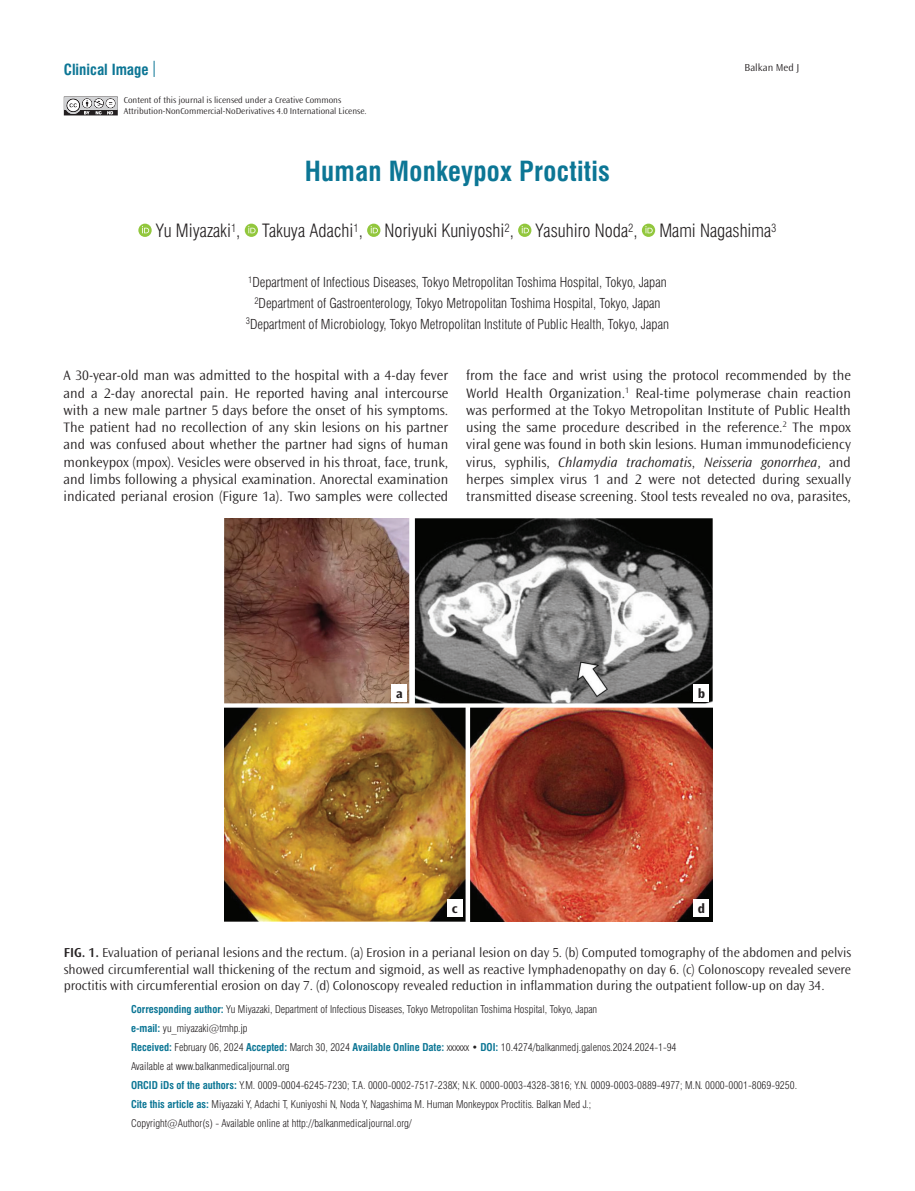
<style>
.page{position:relative;width:915px;height:1191px;background:#fff}
.page>*{position:absolute;margin:0;border:0;box-sizing:border-box;transform-origin:0 0}
.t1{font:27px "Swiss Condensed Bold Tr";letter-spacing:.01em;color:#0c7695}
.t2{font:18px "Swiss Condensed Light Tr";color:#231f20}
.t3{font:15px "Swiss Condensed Bold Tr";color:#0c7695}
.t4{font:300 14.25px/17.2px "Ocean Sans Std";color:#231f20;text-align:justify}
.t5{font:300 13.5px/16.5px "Ocean Sans Std";color:#231f20;text-align:justify}
.t6{font:13.5px/20.7px "Swiss Condensed Light Tr";color:#231f20;text-align:center}
.t7{font:700 13.5px "Ocean Sans Std";color:#231f20}
.t8{font:10.5px/18.9px "Swiss Condensed Light Tr";color:#231f20}
.t9{font:300 10.5px "Ocean Sans Std";color:#231f20}
.t10{font:300 9px/10.5px "Ocean Sans Std";color:#231f20}
.s1{font-style:italic}
.s2{font-weight:600}
.s3{font-family:"Swiss Condensed Bold Tr";color:#0c7695}
</style>
<div class="page">
<svg style="left:154px;top:61px;width:1px;height:16px"></svg>
<svg style="left:64px;top:97px;width:54px;height:18px"></svg>
<svg style="left:138px;top:224px;width:14px;height:13px"></svg>
<svg style="left:142px;top:226px;width:7px;height:7px"></svg>
<svg style="left:245px;top:224px;width:13px;height:13px"></svg>
<svg style="left:248px;top:226px;width:7px;height:7px"></svg>
<svg style="left:367px;top:224px;width:13px;height:13px"></svg>
<svg style="left:370px;top:226px;width:8px;height:7px"></svg>
<svg style="left:518px;top:224px;width:13px;height:13px"></svg>
<svg style="left:521px;top:226px;width:7px;height:7px"></svg>
<svg style="left:641px;top:224px;width:14px;height:13px"></svg>
<svg style="left:645px;top:226px;width:7px;height:7px"></svg>
<img style="left:224px;top:519px;width:487px;height:402px">
<div style="left:391px;top:684px;width:16px;height:18px;background:#fff"></div>
<div style="left:446px;top:899px;width:16px;height:18px;background:#fff"></div>
<div style="left:693px;top:684px;width:16px;height:18px;background:#fff"></div>
<div style="left:693px;top:899px;width:16px;height:18px;background:#fff"></div>
<p class="t3" style="left:64px;top:61px;width:86px">Clinical Image</p>
<p class="t10" style="left:124px;top:95px;width:244px">Content of this journal is licensed under a Creative Commons<br>Attribution-NonCommercial-NoDerivatives 4.0 International License.</p>
<h1 class="t1" style="left:305px;top:155px;width:307px">Human Monkeypox Proctitis</h1>
<p class="t9" style="left:744px;top:62px;width:56px">Balkan Med J</p>
<p class="t2" style="left:156px;top:219px;width:622px">Yu Miyazaki<sup>1</sup>, Takuya Adachi<sup>1</sup>, Noriyuki Kuniyoshi<sup>2</sup>, Yasuhiro Noda<sup>2</sup>, Mami Nagashima<sup>3</sup></p>
<p class="t6" style="left:246px;top:272px;width:424px"><sup>1</sup>Department of Infectious Diseases, Tokyo Metropolitan Toshima Hospital, Tokyo, Japan<br><sup>2</sup>Department of Gastroenterology, Tokyo Metropolitan Toshima Hospital, Tokyo, Japan<br><sup>3</sup>Department of Microbiology, Tokyo Metropolitan Institute of Public Health, Tokyo, Japan</p>
<p class="t4" style="left:64px;top:367px;width:386px">A 30-year-old man was admitted to the hospital with a 4-day fever and a 2-day anorectal pain. He reported having anal intercourse with a new male partner 5 days before the onset of his symptoms.<br>The patient had no recollection of any skin lesions on his partner and was confused about whether the partner had signs of human monkeypox (mpox). Vesicles were observed in his throat, face, trunk, and limbs following a physical examination. Anorectal examination indicated perianal erosion (Figure 1a). Two samples were collected</p>
<p class="t4" style="left:466px;top:367px;width:386px">from the face and wrist using the protocol recommended by the World Health Organization.<sup>1</sup> Real-time polymerase chain reaction was performed at the Tokyo Metropolitan Institute of Public Health using the same procedure described in the reference.<sup>2</sup> The mpox viral gene was found in both skin lesions. Human immunodeficiency virus, syphilis, <span class="s1">Chlamydia trachomatis</span>, <span class="s1">Neisseria gonorrhea</span>, and herpes simplex virus 1 and 2 were not detected during sexually transmitted disease screening. Stool tests revealed no ova, parasites,</p>
<p class="t7" style="left:396px;top:686px;width:8px">a</p>
<p class="t7" style="left:451px;top:901px;width:7px">c</p>
<p class="t7" style="left:697px;top:686px;width:9px">b</p>
<p class="t7" style="left:697px;top:901px;width:9px">d</p>
<p class="t5" style="left:64px;top:944px;width:788px"><span class="s2">FIG. 1.</span> Evaluation of perianal lesions and the rectum. (a) Erosion in a perianal lesion on day 5. (b) Computed tomography of the abdomen and pelvis showed circumferential wall thickening of the rectum and sigmoid, as well as reactive lymphadenopathy on day 6. (c) Colonoscopy revealed severe proctitis with circumferential erosion on day 7. (d) Colonoscopy revealed reduction in inflammation during the outpatient follow-up on day 34.</p>
<p class="t8" style="left:131px;top:1000px;width:667px"><span class="s3">Corresponding author:</span> Yu Miyazaki, Department of Infectious Diseases, Tokyo Metropolitan Toshima Hospital, Tokyo, Japan<br><span class="s3">e-mail:</span> yu_miyazaki@tmhp.jp<br><span class="s3">Received:</span> February 06, 2024 <span class="s3">Accepted:</span> March 30, 2024 <span class="s3">Available Online Date:</span> xxxxxx • <span class="s3">DOI:</span> 10.4274/balkanmedj.galenos.2024.2024-1-94<br>Available at www.balkanmedicaljournal.org<br><span class="s3">ORCID iDs of the authors:</span> Y.M. 0009-0004-6245-7230; T.A. 0000-0002-7517-238X; N.K. 0000-0003-4328-3816; Y.N. 0009-0003-0889-4977; M.N. 0000-0001-8069-9250.<br><span class="s3">Cite this article as:</span> Miyazaki Y, Adachi T, Kuniyoshi N, Noda Y, Nagashima M. Human Monkeypox Proctitis. Balkan Med J.;<br>Copyright@Author(s) - Available online at http://balkanmedicaljournal.org/</p>
</div>
